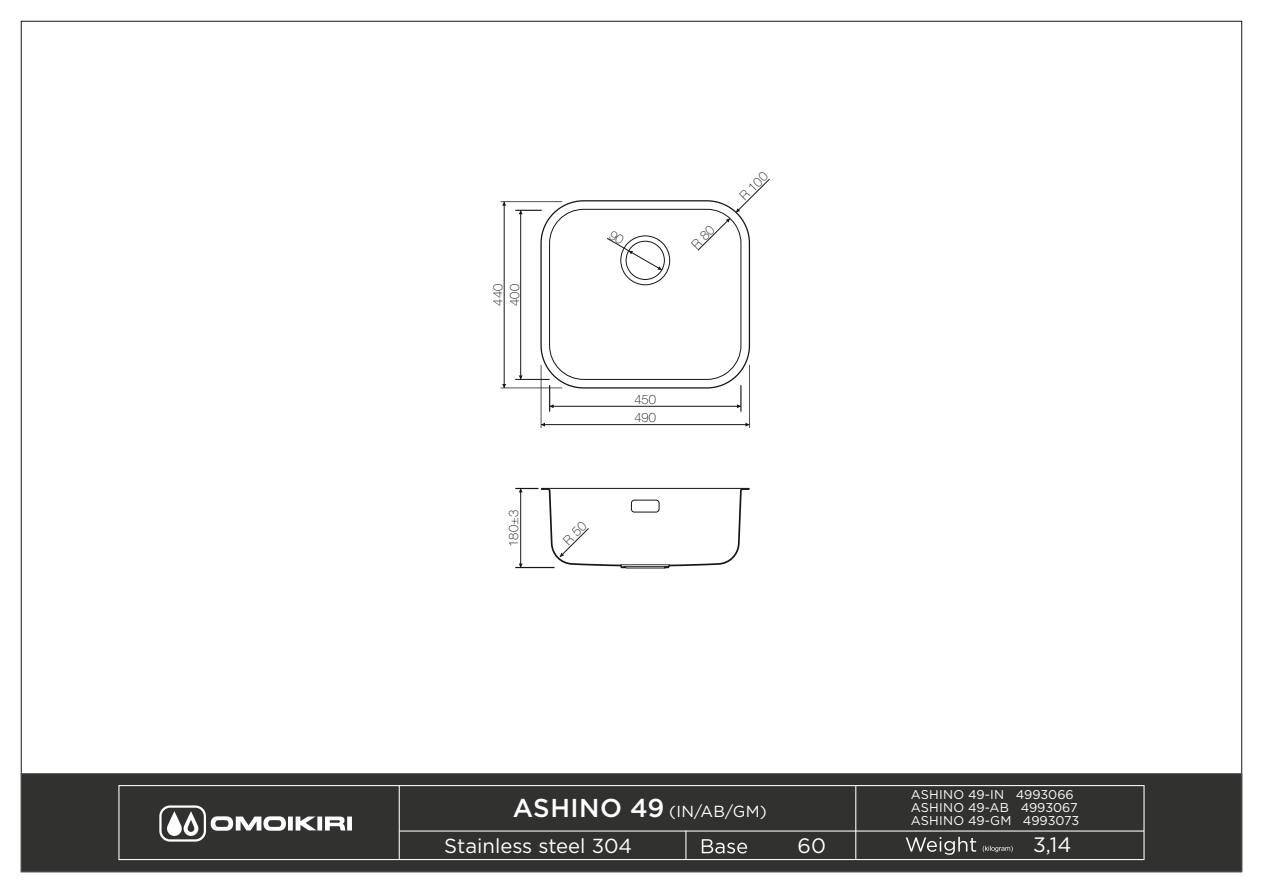
<style>
.page{position:relative;width:1263px;height:893px;background:#fff}
.page>*{position:absolute;margin:0;border:0;box-sizing:border-box;transform-origin:0 0}
.t1{font:20.85px "Gotham Pro";color:#fff}
.t2{font:20.25px "Gotham Pro";color:#fff}
.t3{font:16.05px "Gotham Pro";color:#fff}
.t4{font:100 13.05px/18.3px "Helvetica Neue Cyr";color:#151616}
.t5{font:12.75px/12.9px "Gotham Pro";color:#fff}
.s1{font-weight:500;font-size:25.8px}
</style>
<div class="page">
<div style="left:21px;top:773px;width:1221px;height:99px;background:#313130"></div>
<hr style="left:399px;top:830px;width:745px;height:1px;background:#fff">
<hr style="left:399px;top:786px;width:1px;height:73px;background:#fff">
<svg style="left:159px;top:805px;width:193px;height:37px"></svg>
<svg style="left:685px;top:831px;width:1px;height:27px"></svg>
<svg style="left:702px;top:839px;width:45px;height:14px"></svg>
<svg style="left:906px;top:837px;width:70px;height:18px"></svg>
<svg style="left:983px;top:846px;width:30px;height:6px"></svg>
<div style="left:118px;top:785px;width:1026px;height:75px;border:1px solid #fff"></div>
<hr style="left:855px;top:786px;width:1px;height:73px;background:#fff">
<hr style="left:550px;top:406px;width:191px;height:1px;background:#151616">
<svg style="left:549px;top:385px;width:5px;height:27px"></svg>
<svg style="left:737px;top:385px;width:5px;height:27px"></svg>
<hr style="left:541px;top:424px;width:208px;height:1px;background:#151616">
<hr style="left:541px;top:365px;width:1px;height:63px;background:#151616">
<hr style="left:749px;top:365px;width:1px;height:63px;background:#151616">
<hr style="left:515px;top:379px;width:35px;height:1px;background:#151616">
<hr style="left:520px;top:210px;width:1px;height:169px;background:#151616">
<svg style="left:515px;top:210px;width:27px;height:4px"></svg>
<svg style="left:519px;top:375px;width:4px;height:4px"></svg>
<hr style="left:504px;top:202px;width:1px;height:186px;background:#151616">
<svg style="left:502px;top:202px;width:4px;height:4px"></svg>
<hr style="left:501px;top:201px;width:61px;height:1px;background:#151616">
<hr style="left:501px;top:388px;width:61px;height:1px;background:#151616">
<div style="left:540px;top:200px;width:210px;height:189px;border:1px solid #151616;border-radius:43px"></div>
<div style="left:549px;top:209px;width:192px;height:171px;border:1px solid #151616;border-radius:34px"></div>
<div style="left:621px;top:236px;width:49px;height:49px;border:1px solid #151616;border-radius:50%"></div>
<div style="left:626px;top:241px;width:39px;height:39px;border:1px solid #151616;border-radius:50%"></div>
<svg style="left:691px;top:179px;width:79px;height:72px"></svg>
<svg style="left:607px;top:235px;width:55px;height:35px"></svg>
<svg style="left:515px;top:487px;width:235px;height:82px"></svg>
<p class="t4" style="left:491px;top:306px;width:23px;line-height:16.8px;rotate:-90deg">440<br>400</p>
<p class="t4" style="left:505px;top:547px;width:38px;rotate:-90deg">180±3</p>
<p class="t4" style="left:634px;top:391px;width:23px">450<br>490</p>
<p class="t4" style="left:736px;top:192px;width:35px;rotate:-45deg">R 100</p>
<p class="t5" style="left:911px;top:789px;width:165px">ASHINO 49-IN 4993066</p>
<p class="t3" style="left:513px;top:806px;width:256px"><span class="s1">ASHINO 49</span> (IN/AB/GM)</p>
<h2 class="t2" style="left:444px;top:838px;width:190px">Stainless steel 304</h2>
<h1 class="t1" style="left:797px;top:837px;width:30px">60</h1>
<h1 class="t1" style="left:1033px;top:837px;width:40px">3,14</h1>
<p class="t5" style="left:911px;top:802px;width:170px">ASHINO 49-AB 4993067<br>ASHINO 49-GM 4993073</p>
</div>
